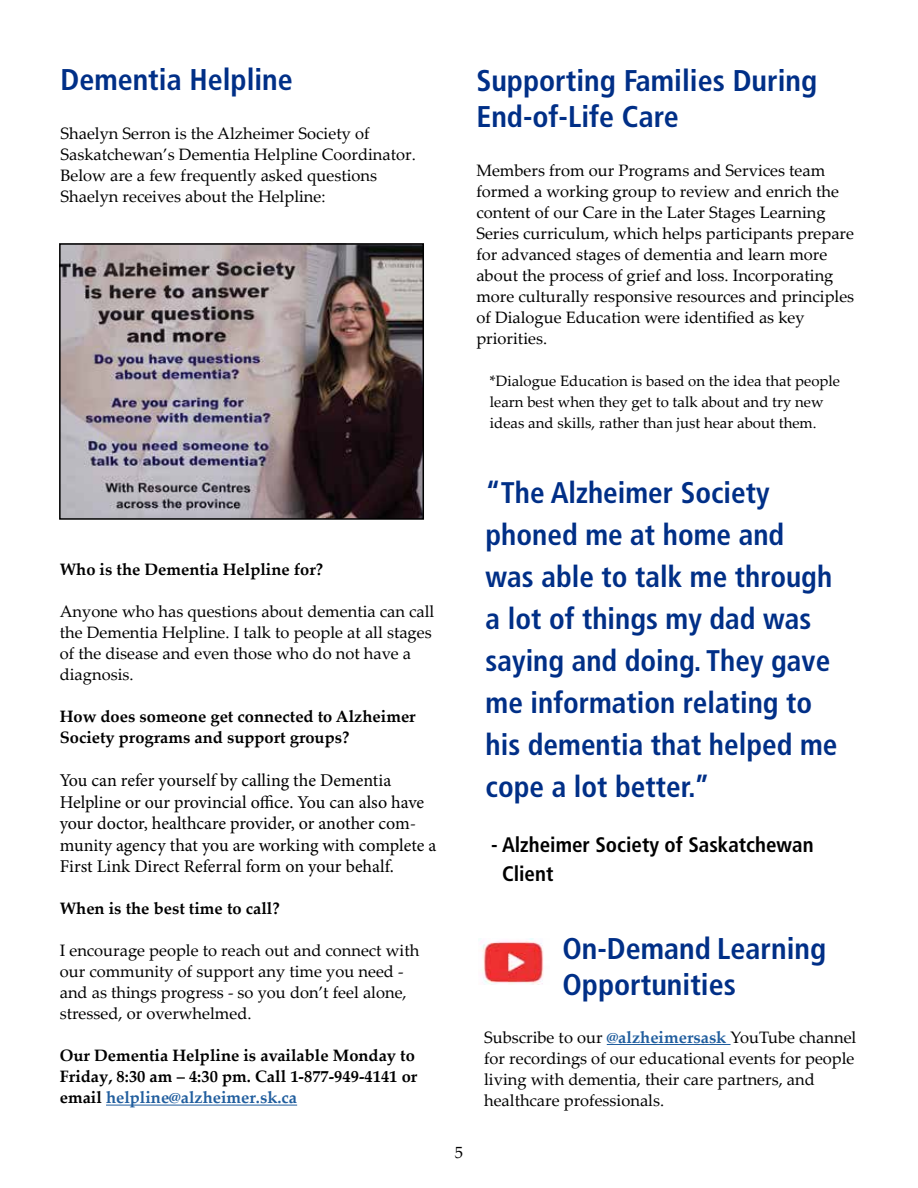
<style>
.page{position:relative;width:918px;height:1188px;background:#fff}
.page>*{position:absolute;margin:0;border:0;box-sizing:border-box;transform-origin:0 0}
.t1{font:700 condensed 30px/36px "Frutiger LT Pro";color:#002f87}
.t2{font:700 condensed 29.85px/42px "Frutiger LT Pro";color:#002f87}
.t3{font:700 condensed 21px/28.5px "Frutiger LT Pro";color:#000}
.t4{font:18px/21.6px "Minion Pro";letter-spacing:-.005em;color:#000}
.t5{font:16.5px/21px "Palatino Linotype";color:#000}
.t6{font:700 16.5px/21px "Palatino Linotype";color:#000}
.t7{font:15px/21px "Palatino Linotype";color:#000}
.s1{color:#215e9e}
.s2{font-weight:700;color:#215e9e}
</style>
<div class="page">
<img style="left:62px;top:246px;width:359px;height:271px">
<div style="left:59px;top:243px;width:365px;height:277px;border:2px solid #000"></div>
<hr style="left:106px;top:1105px;width:191px;height:1px;background:#215e9e">
<hr style="left:607px;top:1044px;width:124px;height:1px;background:#215e9e">
<img style="left:478px;top:939px;width:66px;height:45px">
<h1 class="t1" style="left:61px;top:62px;width:234px">Dementia Helpline</h1>
<p class="t5" style="left:61px;top:122px;width:357px">Shaelyn Serron is the Alzheimer Society of Saskatchewan’s Dementia Helpline Coordinator.<br>Below are a few frequently asked questions Shaelyn receives about the Helpline:</p>
<h1 class="t1" style="left:476px;top:63px;width:342px">Supporting Families During<br>End-of-Life Care</h1>
<p class="t5" style="left:476px;top:159px;width:379px">Members from our Programs and Services team formed a working group to review and enrich the content of our Care in the Later Stages Learning Series curriculum, which helps participants prepare for advanced stages of dementia and learn more about the process of grief and loss. Incorporating more culturally responsive resources and principles of Dialogue Education were identified as key priorities.</p>
<p class="t7" style="left:490px;top:370px;width:352px">*Dialogue Education is based on the idea that people learn best when they get to talk about and try new ideas and skills, rather than just hear about them.</p>
<p class="t6" style="left:60px;top:558px;width:265px">Who is the Dementia Helpline for?</p>
<p class="t5" style="left:60px;top:600px;width:376px">Anyone who has questions about dementia can call the Dementia Helpline. I talk to people at all stages of the disease and even those who do not have a diagnosis.</p>
<p class="t6" style="left:60px;top:705px;width:357px">How does someone get connected to Alzheimer<br>Society programs and support groups?</p>
<p class="t4" style="left:60px;top:770px;width:378px">You can refer yourself by calling the Dementia Helpline or our provincial office. You can also have your doctor, healthcare provider, or another com&shy;munity agency that you are working with complete a First Link Direct Referral form on your behalf.</p>
<p class="t6" style="left:60px;top:898px;width:221px">When is the best time to call?</p>
<p class="t5" style="left:60px;top:940px;width:361px">I encourage people to reach out and connect with our community of support any time you need - and as things progress - so you don’t feel alone, stressed, or overwhelmed.</p>
<p class="t6" style="left:60px;top:1045px;width:359px">Our Dementia Helpline is available Monday to<br>Friday, 8:30 am – 4:30 pm. Call 1-877-949-4141 or email <span class="s1">helpline@alzheimer.sk.ca</span></p>
<p class="t5" style="left:455px;top:1141px;width:10px">5</p>
<h2 class="t2" style="left:486px;top:472px;width:353px">“The Alzheimer Society phoned me at home and was able to talk me through a lot of things my dad was saying and doing. They gave me information relating to his dementia that helped me cope a lot better.”</h2>
<p class="t3" style="left:502px;top:831px;width:313px;text-indent:-11px">- Alzheimer Society of Saskatchewan<br>Client</p>
<h1 class="t1" style="left:563px;top:931px;width:265px">On-Demand Learning<br>Opportunities</h1>
<p class="t5" style="left:484px;top:1026px;width:374px">Subscribe to our <span class="s2">@alzheimersask</span> YouTube channel for recordings of our educational events for people living with dementia, their care partners, and healthcare professionals.</p>
</div>
